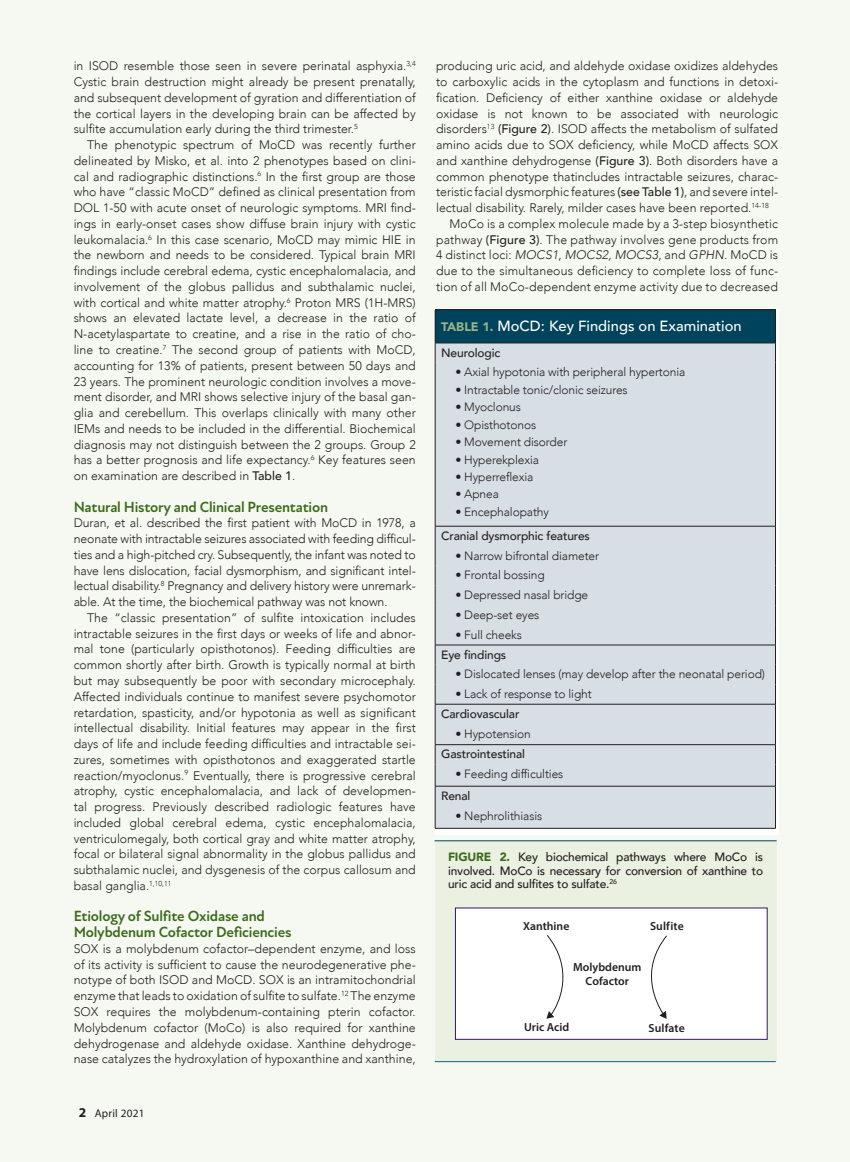
<style>
.page{position:relative;width:850px;height:1162px;background:#fff}
.page>*{position:absolute;margin:0;border:0;box-sizing:border-box;transform-origin:0 0}
.t1{font:700 15px/15.8px "Atten New";letter-spacing:-.015em;color:#3d6b1d}
.t2{font:500 14.7px "Avenir";color:#fff}
.t3{font:300 12.3px/15.8px "Avenir";color:#231f20;text-align:justify}
.t4{font:300 12px "Avenir";letter-spacing:-.01em;color:#231f20}
.t5{font:500 12px/13.5px "Avenir";letter-spacing:-.01em;color:#231f20;text-align:justify}
.t6{font:600 11.7px/14.1px "Myriad Pro";color:#231f20;text-align:center}
.t7{font:11.25px "Myriad Pro";letter-spacing:.02em;color:#231f20}
.s1{font-weight:500}
.s2{font-weight:700;font-size:13.5px}
.s3{font-style:italic}
.s4{font-weight:900;font-size:12.3px;color:#9cb386}
.s5{font-weight:900;color:#3d6b1d}
</style>
<div class="page">
<div style="left:0;top:0;width:849px;height:1161px;background:#f6f9f1"></div>
<div style="left:435px;top:840px;width:341px;height:221px;background:#ebf1e0"></div>
<div style="left:435px;top:310px;width:340px;height:33px;background:#00435c"></div>
<div style="left:436px;top:343px;width:339px;height:484px;background:#d7dee4"></div>
<hr style="left:435px;top:309px;width:340px;height:1px;background:#231f20">
<hr style="left:435px;top:310px;width:1px;height:33px;background:#231f20">
<hr style="left:775px;top:310px;width:1px;height:33px;background:#231f20">
<hr style="left:435px;top:342px;width:340px;height:1px;background:#231f20">
<svg style="left:435px;top:343px;width:1px;height:19px"></svg>
<svg style="left:775px;top:343px;width:1px;height:19px"></svg>
<hr style="left:435px;top:362px;width:1px;height:164px;background:#231f20">
<hr style="left:775px;top:362px;width:1px;height:164px;background:#231f20">
<svg style="left:435px;top:527px;width:1px;height:300px"></svg>
<svg style="left:775px;top:526px;width:1px;height:302px"></svg>
<hr style="left:435px;top:526px;width:340px;height:1px;background:#231f20">
<hr style="left:435px;top:644px;width:340px;height:1px;background:#231f20">
<hr style="left:435px;top:703px;width:340px;height:1px;background:#231f20">
<hr style="left:435px;top:744px;width:340px;height:1px;background:#231f20">
<hr style="left:435px;top:785px;width:340px;height:1px;background:#231f20">
<hr style="left:435px;top:827px;width:340px;height:1px;background:#231f20">
<hr style="left:434px;top:840px;width:342px;height:1px;background:#00435c">
<div style="left:455px;top:907px;width:312px;height:132px;background:#fff"></div>
<svg style="left:651px;top:935px;width:16px;height:83px"></svg>
<svg style="left:546px;top:935px;width:18px;height:84px"></svg>
<hr style="left:435px;top:1061px;width:340px;height:1px;background:#00678b">
<p class="t3" style="left:74px;top:58px;width:343px">in ISOD resemble those seen in severe perinatal asphyxia.<sup>3,4<br></sup>Cystic brain destruction might already be present prenatally, and subsequent development of gyration and differentiation of the cortical layers in the developing brain can be affected by sulfite accumulation early during the third trimester.<sup>5</sup></p>
<p class="t3" style="left:74px;top:137px;width:343px;text-indent:14px">The phenotypic spectrum of MoCD was recently further delineated by Misko, et al. into 2 phenotypes based on clini&shy;cal and radiographic distinctions.<sup>6</sup> In the first group are those who have “classic MoCD” defined as clinical presentation from DOL 1-50 with acute onset of neurologic symptoms. MRI find&shy;ings in early-onset cases show diffuse brain injury with cystic leukomalacia.<sup>6</sup> In this case scenario, MoCD may mimic HIE in the newborn and needs to be considered. Typical brain MRI findings include cerebral edema, cystic encephalomalacia, and involvement of the globus pallidus and subthalamic nuclei, with cortical and white matter atrophy.<sup>6</sup> Proton MRS (1H-MRS) shows an elevated lactate level, a decrease in the ratio of N-acetylaspartate to creatine, and a rise in the ratio of cho&shy;line to creatine.<sup>7</sup> The second group of patients with MoCD, accounting for 13% of patients, present between 50 days and 23 years. The prominent neurologic condition involves a move&shy;ment disorder, and MRI shows selective injury of the basal gan&shy;glia and cerebellum. This overlaps clinically with many other IEMs and needs to be included in the differential. Biochemical diagnosis may not distinguish between the 2 groups. Group 2 has a better prognosis and life expectancy.<sup>6</sup> Key features seen on examination are described in <span class="s1">Table 1</span>.</p>
<p class="t1" style="left:74px;top:499px;width:256px">Natural History and Clinical Presentation</p>
<p class="t3" style="left:74px;top:515px;width:343px">Duran, et al. described the first patient with MoCD in 1978, a neonate with intractable seizures associated with feeding difficul&shy;ties and a high-pitched cry. Subsequently, the infant was noted to have lens dislocation, facial dysmorphism, and significant intel&shy;lectual disability.<sup>8</sup> Pregnancy and delivery history were unremark&shy;able. At the time, the biochemical pathway was not known.</p>
<p class="t3" style="left:74px;top:609px;width:343px;text-indent:13px">The “classic presentation” of sulfite intoxication includes intractable seizures in the first days or weeks of life and abnor&shy;mal tone (particularly opisthotonos). Feeding difficulties are common shortly after birth. Growth is typically normal at birth but may subsequently be poor with secondary microcephaly.<br>Affected individuals continue to manifest severe psychomotor retardation, spasticity, and/or hypotonia as well as significant intellectual disability. Initial features may appear in the first days of life and include feeding difficulties and intractable sei&shy;zures, sometimes with opisthotonos and exaggerated startle reaction/myoclonus.<sup>9</sup> Eventually, there is progressive cerebral atrophy, cystic encephalomalacia, and lack of developmen&shy;tal progress. Previously described radiologic features have included global cerebral edema, cystic encephalomalacia, ventriculomegaly, both cortical gray and white matter atrophy, focal or bilateral signal abnormality in the globus pallidus and subthalamic nuclei, and dysgenesis of the corpus callosum and basal ganglia.<sup>1,10,11</sup></p>
<p class="t1" style="left:74px;top:908px;width:219px">Etiology of Sulfite Oxidase and<br>Molybdenum Cofactor Deficiencies</p>
<p class="t3" style="left:74px;top:940px;width:343px">SOX is a molybdenum cofactor–dependent enzyme, and loss of its activity is sufficient to cause the neurodegenerative phe&shy;notype of both ISOD and MoCD. SOX is an intramitochondrial enzyme that leads to oxidation of sulfite to sulfate.<sup>12</sup> The enzyme SOX requires the molybdenum-containing pterin cofactor.<br>Molybdenum cofactor (MoCo) is also required for xanthine dehydrogenase and aldehyde oxidase. Xanthine dehydroge&shy;nase catalyzes the hydroxylation of hypoxanthine and xanthine,</p>
<p class="t7" style="left:79px;top:1105px;width:67px"><span class="s2">2</span> April 2021</p>
<p class="t3" style="left:436px;top:58px;width:343px">producing uric acid, and aldehyde oxidase oxidizes aldehydes</p>
<p class="t3" style="left:436px;top:74px;width:343px">to carboxylic acids in the cytoplasm and functions in detoxi-</p>
<p class="t3" style="left:436px;top:90px;width:343px">fication. Deficiency of either xanthine oxidase or aldehyde</p>
<p class="t3" style="left:436px;top:105px;width:343px">oxidase is not known to be associated with neurologic</p>
<p class="t3" style="left:436px;top:121px;width:343px">disorders<sup>13</sup> <span class="s1">(Figure 2)</span>. ISOD affects the metabolism of sulfated</p>
<p class="t3" style="left:436px;top:137px;width:343px">amino acids due to SOX deficiency, while MoCD affects SOX</p>
<p class="t3" style="left:436px;top:153px;width:343px">and xanthine dehydrogense <span class="s1">(Figure 3)</span>. Both disorders have a</p>
<p class="t3" style="left:436px;top:168px;width:343px">common phenotype thatincludes intractable seizures, charac-</p>
<p class="t3" style="left:436px;top:184px;width:343px">teristic facial dysmorphic features <span class="s1">(see Table 1)</span>, and severe intel-</p>
<p class="t3" style="left:436px;top:200px;width:334px">lectual disability. Rarely, milder cases have been reported.<sup>14-18</sup></p>
<p class="t3" style="left:449px;top:216px;width:330px">MoCo is a complex molecule made by a 3-step biosynthetic</p>
<p class="t3" style="left:436px;top:231px;width:343px">pathway <span class="s1">(Figure 3)</span>. The pathway involves gene products from</p>
<p class="t3" style="left:436px;top:247px;width:343px">4 distinct loci: <span class="s3">MOCS1</span>, <span class="s3">MOCS2, MOCS3</span>, and <span class="s3">GPHN.</span> MoCD is</p>
<p class="t3" style="left:436px;top:263px;width:343px">due to the simultaneous deficiency to complete loss of func-</p>
<p class="t3" style="left:436px;top:279px;width:343px">tion of all MoCo-dependent enzyme activity due to decreased</p>
<p class="t2" style="left:441px;top:312px;width:302px"><span class="s4">TABLE 1.</span> MoCD: Key Findings on Examination</p>
<p class="t5" style="left:441px;top:345px;width:61px">Neurologic</p>
<p class="t4" style="left:455px;top:365px;width:231px">• Axial hypotonia with peripheral hypertonia</p>
<p class="t4" style="left:455px;top:382px;width:174px">• Intractable tonic/clonic seizures</p>
<p class="t4" style="left:455px;top:400px;width:67px">• Myoclonus</p>
<p class="t4" style="left:455px;top:417px;width:82px">• Opisthotonos</p>
<p class="t4" style="left:455px;top:435px;width:113px">• Movement disorder</p>
<p class="t4" style="left:455px;top:452px;width:85px">• Hyperekplexia</p>
<p class="t4" style="left:455px;top:469px;width:80px">• Hyperreflexia</p>
<p class="t4" style="left:455px;top:487px;width:45px">• Apnea</p>
<p class="t4" style="left:455px;top:504px;width:95px">• Encephalopathy</p>
<p class="t5" style="left:441px;top:528px;width:150px">Cranial dysmorphic features</p>
<p class="t4" style="left:455px;top:548px;width:145px">• Narrow bifrontal diameter</p>
<p class="t4" style="left:455px;top:568px;width:91px">• Frontal bossing</p>
<p class="t4" style="left:455px;top:588px;width:134px">• Depressed nasal bridge</p>
<p class="t4" style="left:455px;top:607px;width:85px">• Deep-set eyes</p>
<p class="t4" style="left:455px;top:627px;width:68px">• Full cheeks</p>
<p class="t5" style="left:441px;top:647px;width:67px">Eye findings</p>
<p class="t4" style="left:455px;top:667px;width:311px">• Dislocated lenses (may develop after the neonatal period)</p>
<p class="t4" style="left:455px;top:686px;width:138px">• Lack of response to light</p>
<p class="t5" style="left:441px;top:706px;width:80px">Cardiovascular</p>
<p class="t4" style="left:455px;top:726px;width:77px">• Hypotension</p>
<p class="t5" style="left:441px;top:746px;width:85px">Gastrointestinal</p>
<p class="t4" style="left:455px;top:766px;width:109px">• Feeding difficulties</p>
<p class="t5" style="left:441px;top:788px;width:31px">Renal</p>
<p class="t4" style="left:455px;top:808px;width:88px">• Nephrolithiasis</p>
<p class="t5" style="left:448px;top:849px;width:316px"><span class="s5">FIGURE 2.</span> Key biochemical pathways where MoCo is involved. MoCo is necessary for conversion of xanthine to uric acid and sulfites to sulfate.<sup>26</sup></p>
<p class="t6" style="left:523px;top:918px;width:48px">Xanthine</p>
<p class="t6" style="left:650px;top:918px;width:35px">Sulfite</p>
<p class="t6" style="left:573px;top:959px;width:70px">Molybdenum<br>Cofactor</p>
<p class="t6" style="left:524px;top:1019px;width:47px">Uric Acid</p>
<p class="t6" style="left:648px;top:1020px;width:38px">Sulfate</p>
</div>
